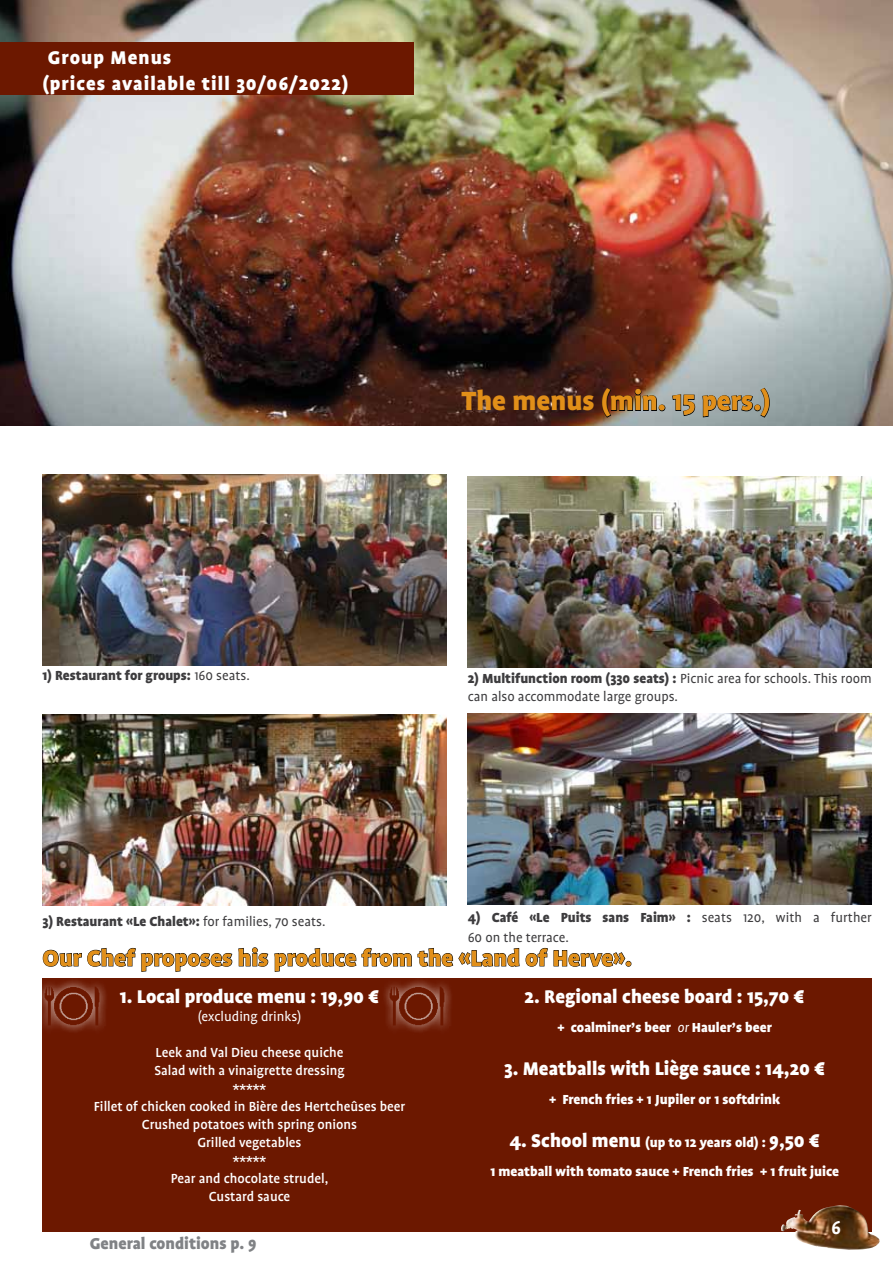
<style>
.page{position:relative;width:893px;height:1263px;background:#fff}
.page>*{position:absolute;margin:0;border:0;box-sizing:border-box;transform-origin:0 0}
.t1{font:900 30px "Profile OT";color:#e18f19}
.t2{font:900 25.5px "Profile OT";color:#e18f19}
.t3{font:900 21px "Profile OT";color:#fff}
.t4{font:900 21px/25.2px "Profile OT";letter-spacing:.05em;color:#fff}
.t5{font:700 21px "Profile OT";color:#fff}
.t6{font:900 18px "Profile OT";color:#808285}
.t7{font:500 15px/18px "Profile OT";color:#fff;text-align:center}
.t8{font:15px/19.8px "Profile OT";color:#3d3c3e}
.t9{font:900 15px "Profile OT";color:#fff}
.t10{font:900 15px "Profile OT";color:#3d3c3e}
.t11{font:15px "Profile OT";color:#fff}
.s1{font-weight:400}
.s2{font-weight:900}
.s3{font-weight:400;font-style:italic}
.s4{font-size:15px}
</style>
<div class="page">
<div style="left:43px;top:978px;width:829px;height:254px;background:#6c1800"></div>
<svg style="left:43px;top:947px;width:588px;height:25px"></svg>
<div style="left:381px;top:978px;width:72px;height:57px;background:#fff;opacity:.75"></div>
<img style="left:388px;top:978px;width:58px;height:54px">
<img style="left:468px;top:476px;width:404px;height:192px">
<img style="left:0;top:0;width:893px;height:425px">
<img style="left:43px;top:474px;width:403px;height:191px">
<svg style="left:601px;top:387px;width:64px;height:31px;background:#735e53"></svg>
<svg style="left:672px;top:394px;width:23px;height:22px"></svg>
<svg style="left:702px;top:395px;width:51px;height:23px"></svg>
<div style="left:754px;top:405px;width:7px;height:6px;border:1px solid #000;border-radius:50%"></div>
<svg style="left:760px;top:387px;width:10px;height:31px"></svg>
<img style="left:781px;top:1205px;width:99px;height:45px">
<div style="left:0;top:43px;width:413px;height:52px;background:#6c1800"></div>
<div style="left:36px;top:978px;width:72px;height:57px;background:#fff;opacity:.75"></div>
<img style="left:43px;top:978px;width:58px;height:54px">
<img style="left:43px;top:714px;width:403px;height:191px">
<img style="left:468px;top:713px;width:404px;height:192px">
<h3 class="t4" style="left:43px;top:46px;width:307px">Group Menus<br>(prices available till 30/06/2022)</h3>
<p class="t10" style="left:43px;top:667px;width:209px">1) Restaurant for groups: <span class="s1">160 seats.</span></p>
<p class="t10" style="left:43px;top:913px;width:285px">3) Restaurant «Le Chalet»: <span class="s1">for families, 70 seats.</span></p>
<h1 class="t1" style="left:461px;top:384px;width:311px">The menus (min. 15 pers.)</h1>
<p class="t8" style="left:468px;top:670px;width:405px;line-height:18px"><span class="s2">2) Multifunction room (330 seats) :</span> Picnic area for schools. This room can also accommodate large groups.</p>
<p class="t8" style="left:468px;top:908px;width:405px"><span class="s2">4) Café «Le Puits sans Faim» :</span> seats 120, with a further<br>60 on the terrace.</p>
<h2 class="t2" style="left:43px;top:944px;width:591px">Our Chef proposes his produce from the «Land of Herve».</h2>
<h3 class="t3" style="left:120px;top:985px;width:261px">1. Local produce menu : 19,90 €</h3>
<p class="t11" style="left:198px;top:1008px;width:105px">(excluding drinks)</p>
<p class="t7" style="left:94px;top:1044px;width:313px">Leek and Val Dieu cheese quiche<br>Salad with a vinaigrette dressing<br>*****<br>Fillet of chicken cooked in Bière des Hertcheûses beer<br>Crushed potatoes with spring onions<br>Grilled vegetables<br>*****<br>Pear and chocolate strudel,<br>Custard sauce</p>
<p class="t6" style="left:90px;top:1233px;width:169px">General conditions p. 9</p>
<h3 class="t3" style="left:525px;top:985px;width:282px">2. Regional cheese board : 15,70 €</h3>
<p class="t9" style="left:557px;top:1018px;width:216px">+ coalminer’s beer <span class="s3">or</span> Hauler’s beer</p>
<h3 class="t3" style="left:504px;top:1057px;width:323px">3. Meatballs with Liège sauce : 14,20 €</h3>
<p class="t9" style="left:549px;top:1090px;width:233px">+ French fries + 1 Jupiler or 1 softdrink</p>
<h3 class="t3" style="left:509px;top:1129px;width:312px">4. School menu <span class="s4">(up to 12 years old) :</span> 9,50 €</h3>
<p class="t9" style="left:490px;top:1162px;width:350px">1 meatball with tomato sauce + French fries + 1 fruit juice</p>
<h3 class="t5" style="left:831px;top:1216px;width:11px">6</h3>
</div>
